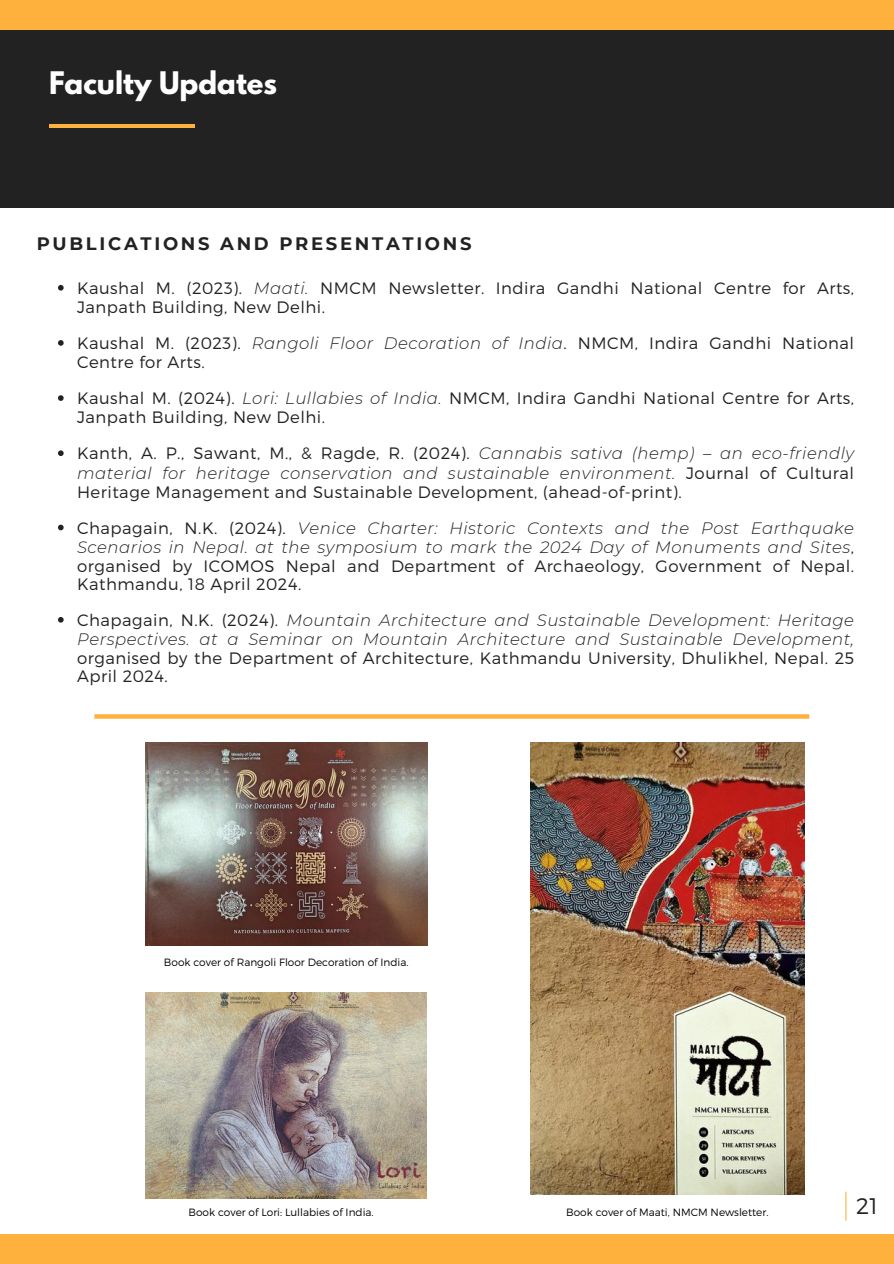
<style>
.page{position:relative;width:894px;height:1264px;background:#fff}
.page>*{position:absolute;margin:0;border:0;box-sizing:border-box;transform-origin:0 0}
.t1{font:700 27.6px "League Spartan";color:#fefefe}
.t2{font:300 22.5px "Montserrat";color:#222}
.t3{font:700 18px "Montserrat";letter-spacing:.15em;color:#222}
.t4{font:300 16.5px/19.2px "Montserrat";letter-spacing:.03em;color:#222}
.t5{font:italic 300 16.5px/18.8px "Montserrat";letter-spacing:.03em;color:#222;text-align:justify}
.t6{font:300 10.5px "Montserrat";color:#000}
.s1{font-style:italic}
.s2{font-style:normal}
</style>
<div class="page">
<div style="left:0;top:13px;width:893px;height:195px;background:#222"></div>
<div style="left:0;top:0;width:893px;height:29px;background:#ffb13e"></div>
<div style="left:0;top:1234px;width:893px;height:29px;background:#ffb13e"></div>
<svg style="left:845px;top:1191px;width:1px;height:29px"></svg>
<hr style="left:49px;top:124px;width:145px;height:4px;background:#ffb13e">
<svg style="left:94px;top:714px;width:715px;height:4px;background:#ffb548"></svg>
<img style="left:145px;top:742px;width:283px;height:203px">
<img style="left:145px;top:992px;width:281px;height:206px">
<img style="left:530px;top:742px;width:273px;height:452px">
<svg style="left:58px;top:285px;width:6px;height:5px"></svg>
<svg style="left:58px;top:340px;width:6px;height:6px"></svg>
<svg style="left:58px;top:395px;width:6px;height:6px"></svg>
<svg style="left:58px;top:450px;width:6px;height:6px"></svg>
<svg style="left:58px;top:524px;width:6px;height:6px"></svg>
<svg style="left:58px;top:617px;width:6px;height:5px"></svg>
<h1 class="t1" style="left:49px;top:69px;width:229px">Faculty Updates</h1>
<p class="t3" style="left:37px;top:232px;width:436px">PUBLICATIONS AND PRESENTATIONS</p>
<p class="t4" style="left:77px;top:278px;width:778px">Kaushal M. (2023). <span class="s1">Maati.</span> NMCM Newsletter. Indira Gandhi National Centre for Arts,<br>Janpath Building, New Delhi.</p>
<p class="t4" style="left:77px;top:333px;width:778px">Kaushal M. (2023). <span class="s1">Rangoli Floor Decoration of India</span>. NMCM, Indira Gandhi National<br>Centre for Arts.</p>
<p class="t4" style="left:77px;top:388px;width:778px">Kaushal M. (2024). <span class="s1">Lori: Lullabies of India.</span> NMCM, Indira Gandhi National Centre for Arts,<br>Janpath Building, New Delhi.</p>
<p class="t4" style="left:77px;top:443px;width:778px;text-align:justify">Kanth, A. P., Sawant, M., &amp; Ragde, R. (2024). <span class="s1">Cannabis sativa (hemp) – an eco-friendly material for heritage conservation and sustainable environment.</span> Journal of Cultural Heritage Management and Sustainable Development, (ahead-of-print).</p>
<p class="t5" style="left:77px;top:518px;width:778px"><span class="s2">Chapagain, N.K. (2024).</span> Venice Charter: Historic Contexts and the Post Earthquake Scenarios in Nepal. at the symposium to mark the 2024 Day of Monuments and Sites<span class="s2">, organised by ICOMOS Nepal and Department of Archaeology, Government of Nepal.<br>Kathmandu, 18 April 2024.</span></p>
<p class="t5" style="left:77px;top:610px;width:778px;line-height:19.2px"><span class="s2">Chapagain, N.K. (2024).</span> Mountain Architecture and Sustainable Development: Heritage<br>Perspectives. at a Seminar on Mountain Architecture and Sustainable Development,</p>
<p class="t4" style="left:77px;top:648px;width:778px;line-height:18px">organised by the Department of Architecture, Kathmandu University, Dhulikhel, Nepal. 25<br>April 2024.</p>
<p class="t6" style="left:164px;top:955px;width:246px">Book cover of Rangoli Floor Decoration of India.</p>
<p class="t6" style="left:188px;top:1204px;width:186px">Book cover of Lori: Lullabies of India.</p>
<p class="t6" style="left:566px;top:1205px;width:204px">Book cover of Maati, NMCM Newsletter.</p>
<h2 class="t2" style="left:856px;top:1191px;width:23px">21</h2>
</div>
